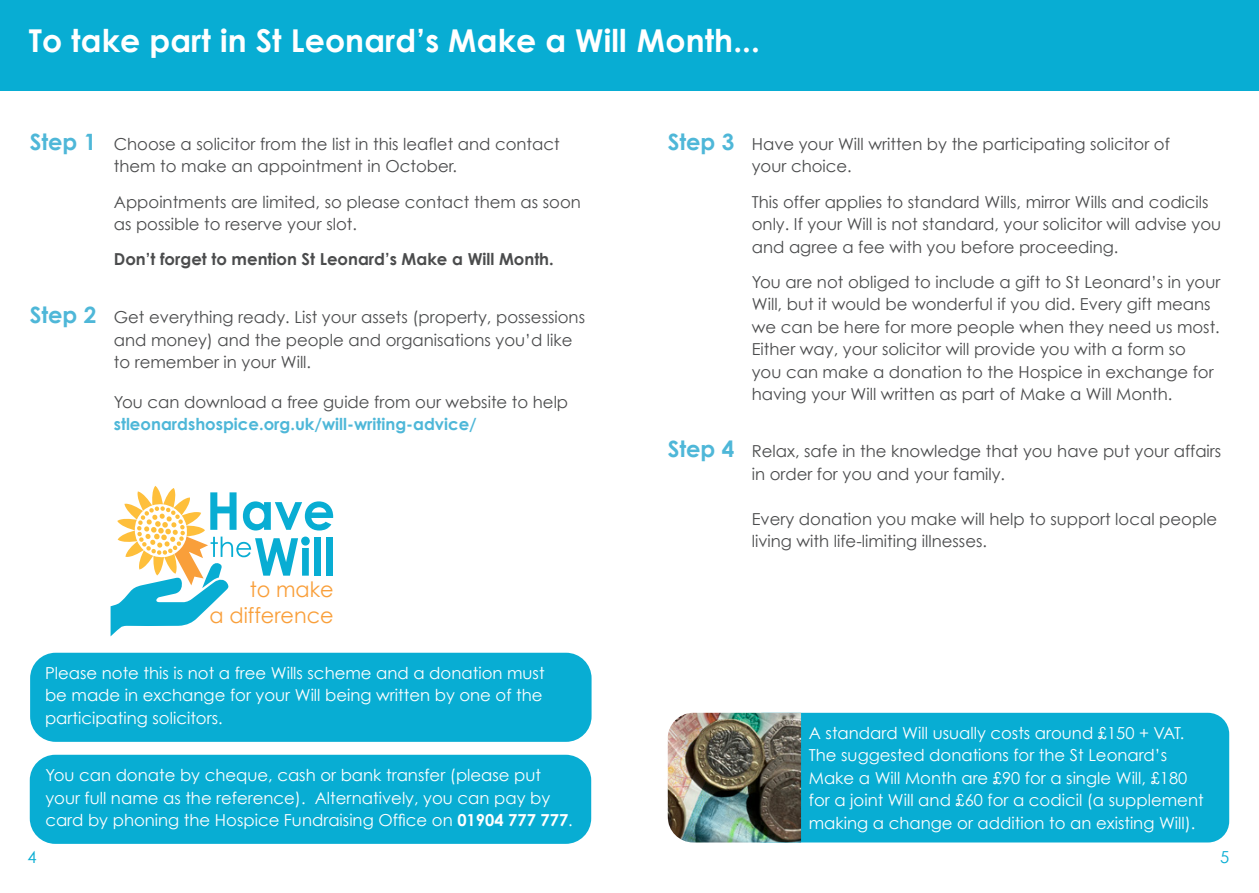
<style>
.page{position:relative;width:1259px;height:893px;background:#fff}
.page>*{position:absolute;margin:0;border:0;box-sizing:border-box;transform-origin:0 0}
.Paragraph_Style_1{font:700 31.5px "Century Gothic";letter-spacing:.005em;color:#fff}
.t1{font:21.3px/25.5px "Century Gothic";color:#f99f3a;text-align:right}
.Paragraph_Style_1-2{font:16.5px/22.5px "Century Gothic";color:#4b4c4d}
.Paragraph_Style_1-3{font:16.5px/22.5px "Century Gothic";color:#fff}
.Paragraph_Style_1-4{font:700 16.5px/22.5px "Century Gothic";color:#4eb7d8}
.Paragraph_Style_1-5{font:700 16.5px "Century Gothic";color:#4b4c4d}
.t2{font:16.5px "Century Gothic";color:#08add3}
.s1{font-weight:700;font-size:22.5px;color:#4eb7d8}
.s2{font-weight:400;color:#4b4c4d}
.s3{font-weight:700}
</style>
<div class="page">
<div style="left:742px;top:713px;width:487px;height:129px;background:#08add3;border-radius:21px"></div>
<div style="left:30px;top:653px;width:561px;height:89px;background:#08add3;border-radius:26px"></div>
<div style="left:0;top:0;width:629px;height:90px;background:#08add3"></div>
<div style="left:629px;top:0;width:630px;height:90px;background:#08add3"></div>
<svg style="left:111px;top:486px;width:222px;height:150px"></svg>
<img style="left:668px;top:713px;width:133px;height:129px">
<div style="left:30px;top:755px;width:561px;height:89px;background:#08add3;border-radius:26px"></div>
<p class="Paragraph_Style_1" style="left:29px;top:17px;width:733px">To take part in St Leonard’s Make a Will Month...</p>
<p class="Paragraph_Style_1-2" style="left:114px;top:132px;width:447px;text-indent:-84px"><span class="s1">Step 1</span> Choose a solicitor from the list in this leaflet and contact them to make an appointment in October.</p>
<p class="Paragraph_Style_1-2" style="left:114px;top:190px;width:468px">Appointments are limited, so please contact them as soon as possible to reserve your slot.</p>
<p class="Paragraph_Style_1-5" style="left:114px;top:247px;width:441px">Don’t forget to mention St Leonard’s Make a Will Month.</p>
<p class="Paragraph_Style_1-2" style="left:114px;top:306px;width:473px;text-indent:-84px"><span class="s1">Step 2</span> Get everything ready. List your assets (property, possessions and money) and the people and organisations you’d like to remember in your Will.</p>
<p class="Paragraph_Style_1-4" style="left:114px;top:390px;width:456px"><span class="s2">You can download a free guide from our website to help </span>stleonardshospice.org.uk/will-writing-advice/</p>
<p class="t1" style="left:210px;top:577px;width:126px">to make<br>a difference</p>
<p class="Paragraph_Style_1-3" style="left:45px;top:661px;width:501px">Please note this is not a free Wills scheme and a donation must be made in exchange for your Will being written by one of the participating solicitors.</p>
<p class="t2" style="left:28px;top:847px;width:11px">4</p>
<p class="Paragraph_Style_1-3" style="left:45px;top:764px;width:529px">You can donate by cheque, cash or bank transfer (please put your full name as the reference). Alternatively, you can pay by card by phoning the Hospice Fundraising Office on <span class="s3">01904 777 777</span>.</p>
<p class="Paragraph_Style_1-2" style="left:752px;top:132px;width:419px;text-indent:-84px"><span class="s1">Step 3</span> Have your Will written by the participating solicitor of your choice.</p>
<p class="Paragraph_Style_1-2" style="left:752px;top:190px;width:471px">This offer applies to standard Wills, mirror Wills and codicils only. If your Will is not standard, your solicitor will advise you and agree a fee with you before proceeding.</p>
<p class="Paragraph_Style_1-2" style="left:752px;top:270px;width:470px">You are not obliged to include a gift to St Leonard’s in your Will, but it would be wonderful if you did. Every gift means we can be here for more people when they need us most.<br>Either way, your solicitor will provide you with a form so<br>you can make a donation to the Hospice in exchange for having your Will written as part of Make a Will Month.</p>
<p class="Paragraph_Style_1-2" style="left:752px;top:440px;width:471px;text-indent:-84px"><span class="s1">Step 4</span> Relax, safe in the knowledge that you have put your affairs in order for you and your family.</p>
<p class="Paragraph_Style_1-2" style="left:752px;top:507px;width:467px">Every donation you make will help to support local people living with life-limiting illnesses.</p>
<p class="Paragraph_Style_1-3" style="left:809px;top:721px;width:396px">A standard Will usually costs around £150 + VAT.<br>The suggested donations for the St Leonard’s Make a Will Month are £90 for a single Will, £180 for a joint Will and £60 for a codicil (a supplement making a change or addition to an existing Will).</p>
<p class="t2" style="left:1220px;top:847px;width:11px">5</p>
</div>
